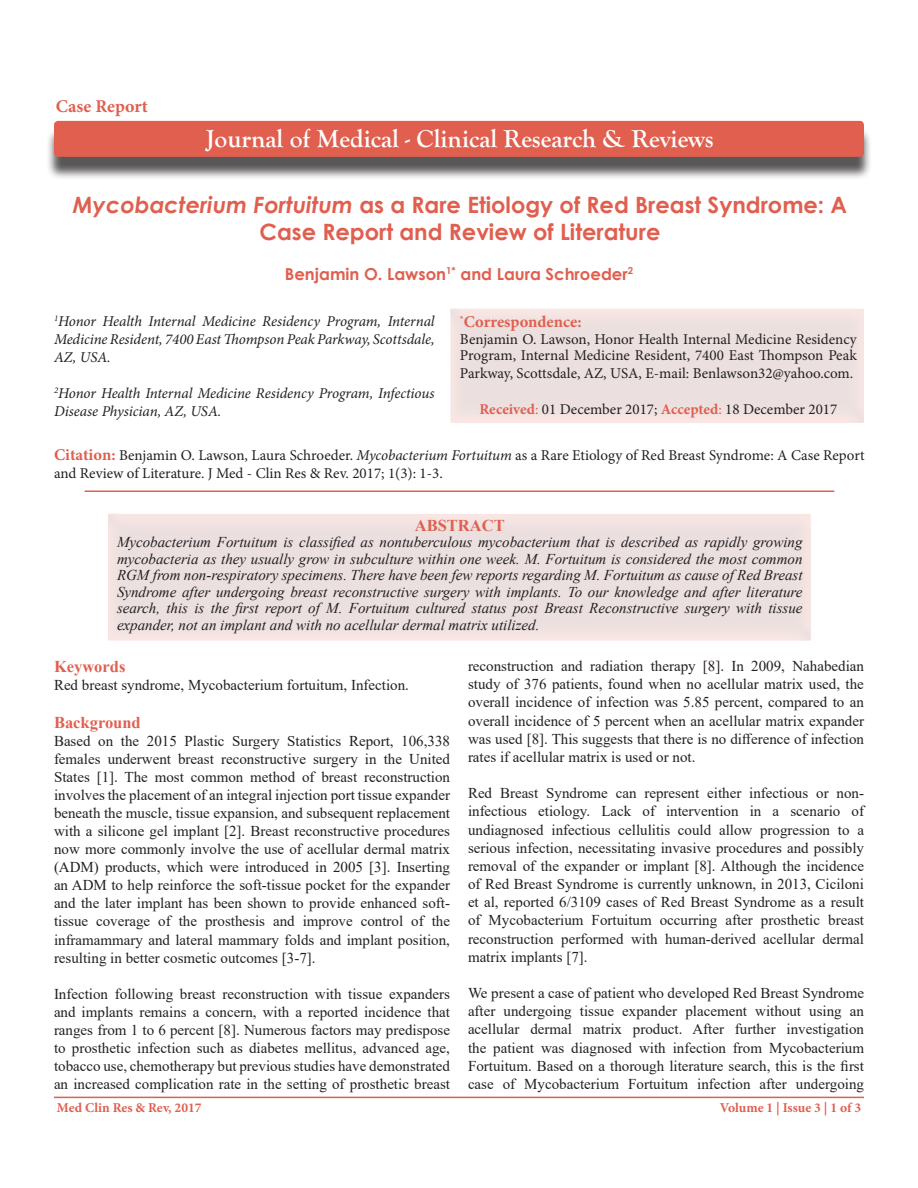
<style>
.page{position:relative;width:918px;height:1188px;background:#fff}
.page>*{position:absolute;margin:0;border:0;box-sizing:border-box;transform-origin:0 0}
.t1{font:700 25.5px "Goudy Old Style T";color:#fff}
.t2{font:700 22.5px/27px "Century Gothic";color:#e05f4f;text-align:center}
.t3{font:700 18px "Minion Pro";letter-spacing:.005em;color:#e05f4f}
.t4{font:700 16.5px "Century Gothic";color:#e05f4f}
.t5{font:700 16.5px "Times New Roman";color:#e05f4f}
.t6{font:700 16.5px "Minion Pro";color:#e05f4f}
.t7{font:15px/18.1px "Times New Roman";color:#231f20;text-align:justify}
.t8{font:italic 15px/16.5px "Times New Roman";color:#231f20;text-align:justify}
.t9{font:15px/16.5px "Minion Pro";color:#231f20}
.t10{font:italic 15px/18px "Minion Pro";letter-spacing:-.005em;color:#231f20;text-align:justify}
.t11{font:700 13.5px "Minion Pro";color:#e05f4f}
.s1{font-style:italic}
.s2{font-weight:700;color:#e05f4f}
.s3{color:#e05f4f}
.s4{font-weight:700;font-size:16.5px;color:#e05f4f}
</style>
<div class="page">
<hr style="left:54px;top:1097px;width:810px;height:1px;background:#e05f4f">
<div style="left:449px;top:303px;width:417px;height:121px;background:#231f20;opacity:.5"></div>
<div style="left:46px;top:128px;width:826px;height:52px;background:#231f20;opacity:.75"></div>
<div style="left:54px;top:121px;width:810px;height:36px;background:#e05f4f;border-radius:4px"></div>
<hr style="left:85px;top:490px;width:749px;height:2px;background:#e05f4f">
<div style="left:107px;top:508px;width:705px;height:134px;background:#231f20;opacity:.5"></div>
<p class="t3" style="left:56px;top:93px;width:94px">Case Report</p>
<p class="t1" style="left:206px;top:124px;width:509px">Journal of Medical - Clinical Research &amp; Reviews</p>
<p class="t2" style="left:73px;top:191px;width:776px"><span class="s1">Mycobacterium Fortuitum</span> as a Rare Etiology of Red Breast Syndrome: A<br>Case Report and Review of Literature</p>
<p class="t4" style="left:285px;top:261px;width:350px">Benjamin O. Lawson<sup>1*</sup> and Laura Schroeder<sup>2</sup></p>
<p class="t10" style="left:54px;top:312px;width:382px"><sup>1</sup>Honor Health Internal Medicine Residency Program, Internal Medicine Resident, 7400 East Thompson Peak Parkway, Scottsdale, AZ, USA.</p>
<p class="t10" style="left:54px;top:384px;width:382px"><sup>2</sup>Honor Health Internal Medicine Residency Program, Infectious<br>Disease Physician, AZ, USA.</p>
<p class="t6" style="left:460px;top:310px;width:123px"><sup>*</sup>Correspondence:</p>
<p class="t9" style="left:460px;top:331px;width:398px">Benjamin O. Lawson, Honor Health Internal Medicine Residency<br>Program, Internal Medicine Resident, 7400 East Thompson Peak</p>
<p class="t9" style="left:460px;top:365px;width:395px">Parkway, Scottsdale, AZ, USA, E-mail: Benlawson32@yahoo.com.</p>
<p class="t9" style="left:479px;top:401px;width:359px"><span class="s2">Received</span><span class="s3">:</span> 01 December 2017; <span class="s2">Accepted</span><span class="s3">:</span> 18 December 2017</p>
<p class="t9" style="left:54px;top:446px;width:812px;line-height:18px"><span class="s4">Citation:</span> Benjamin O. Lawson, Laura Schroeder. <span class="s1">Mycobacterium Fortuitum</span> as a Rare Etiology of Red Breast Syndrome: A Case Report and Review of Literature. J Med - Clin Res &amp; Rev. 2017; 1(3): 1-3.</p>
<p class="t5" style="left:415px;top:513px;width:91px">ABSTRACT</p>
<p class="t8" style="left:117px;top:534px;width:687px">Mycobacterium Fortuitum is classified as nontuberculous mycobacterium that is described as rapidly growing mycobacteria as they usually grow in subculture within one week. M. Fortuitum is considered the most common RGM from non-respiratory specimens. There have been few reports regarding M. Fortuitum as cause of Red Breast Syndrome after undergoing breast reconstructive surgery with implants. To our knowledge and after literature search, this is the first report of M. Fortuitum cultured status post Breast Reconstructive surgery with tissue expander, not an implant and with no acellular dermal matrix utilized.</p>
<p class="t5" style="left:54px;top:654px;width:73px">Keywords</p>
<p class="t7" style="left:54px;top:675px;width:356px">Red breast syndrome, Mycobacterium fortuitum, Infection.</p>
<p class="t5" style="left:54px;top:710px;width:88px">Background</p>
<p class="t7" style="left:54px;top:731px;width:398px">Based on the 2015 Plastic Surgery Statistics Report, 106,338 females underwent breast reconstructive surgery in the United States [1]. The most common method of breast reconstruction involves the placement of an integral injection port tissue expander beneath the muscle, tissue expansion, and subsequent replacement with a silicone gel implant [2]. Breast reconstructive procedures now more commonly involve the use of acellular dermal matrix (ADM) products, which were introduced in 2005 [3]. Inserting an ADM to help reinforce the soft-tissue pocket for the expander and the later implant has been shown to provide enhanced soft&shy;tissue coverage of the prosthesis and improve control of the inframammary and lateral mammary folds and implant position, resulting in better cosmetic outcomes [3-7].</p>
<p class="t7" style="left:54px;top:984px;width:398px">Infection following breast reconstruction with tissue expanders and implants remains a concern, with a reported incidence that ranges from 1 to 6 percent [8]. Numerous factors may predispose to prosthetic infection such as diabetes mellitus, advanced age, tobacco use, chemotherapy but previous studies have demonstrated an increased complication rate in the setting of prosthetic breast</p>
<p class="t7" style="left:468px;top:656px;width:398px">reconstruction and radiation therapy [8]. In 2009, Nahabedian study of 376 patients, found when no acellular matrix used, the overall incidence of infection was 5.85 percent, compared to an overall incidence of 5 percent when an acellular matrix expander was used [8]. This suggests that there is no difference of infection rates if acellular matrix is used or not.</p>
<p class="t7" style="left:468px;top:784px;width:398px">Red Breast Syndrome can represent either infectious or non&shy;infectious etiology. Lack of intervention in a scenario of undiagnosed infectious cellulitis could allow progression to a serious infection, necessitating invasive procedures and possibly removal of the expander or implant [8]. Although the incidence of Red Breast Syndrome is currently unknown, in 2013, Ciciloni et al, reported 6/3109 cases of Red Breast Syndrome as a result of Mycobacterium Fortuitum occurring after prosthetic breast reconstruction performed with human-derived acellular dermal matrix implants [7].</p>
<p class="t7" style="left:468px;top:984px;width:398px">We present a case of patient who developed Red Breast Syndrome after undergoing tissue expander placement without using an acellular dermal matrix product. After further investigation the patient was diagnosed with infection from Mycobacterium Fortuitum. Based on a thorough literature search, this is the first case of Mycobacterium Fortuitum infection after undergoing</p>
<p class="t11" style="left:57px;top:1098px;width:146px">Med Clin Res &amp; Rev, 2017</p>
<p class="t11" style="left:720px;top:1098px;width:143px">Volume 1 | Issue 3 | 1 of 3</p>
</div>
